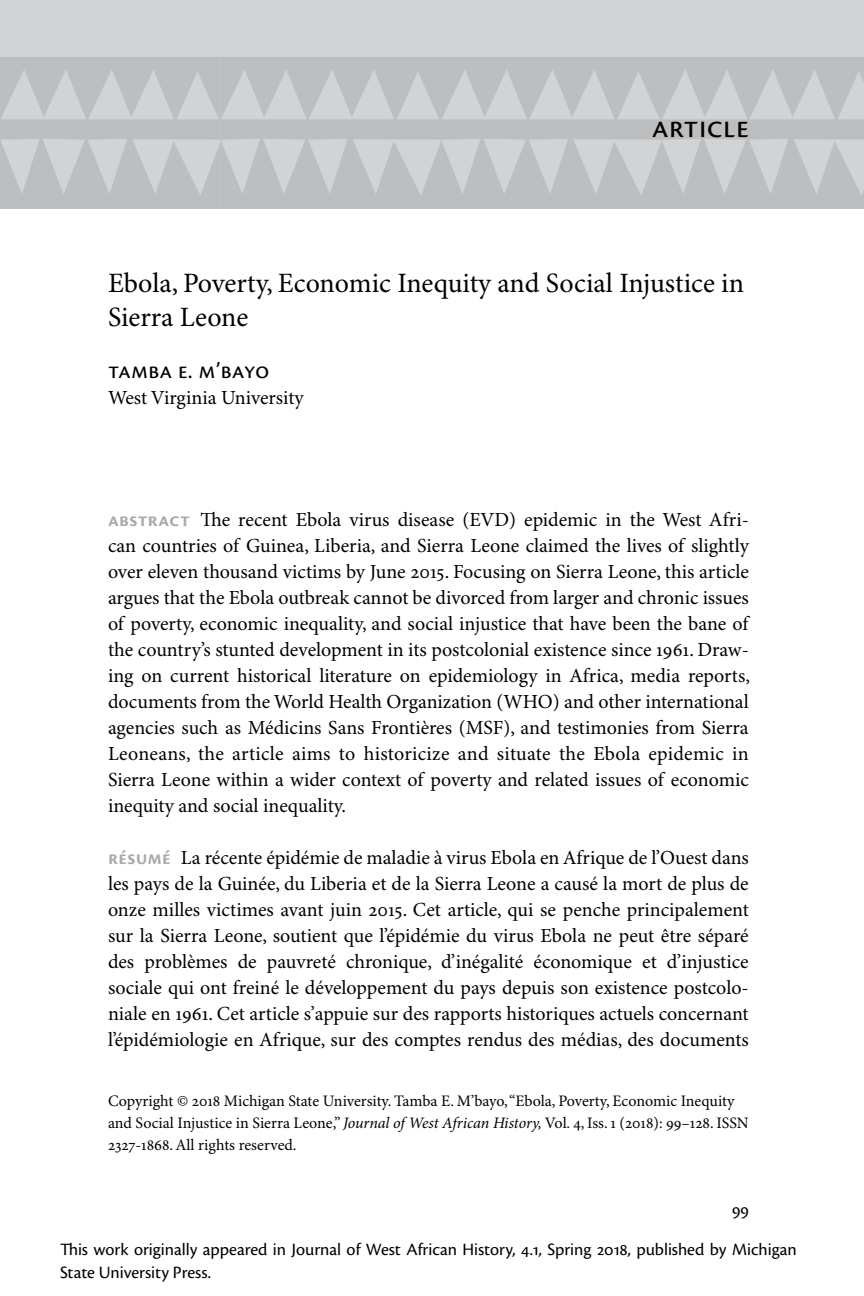
<style>
.page{position:relative;width:864px;height:1296px;background:#fff}
.page>*{position:absolute;margin:0;border:0;box-sizing:border-box;transform-origin:0 0}
.t1{font:32px "Cronos Pro";letter-spacing:.02em;color:#000}
.t2{font:28px/34px "Minion Pro";letter-spacing:-.005em;color:#000}
.t3{font:24px "Cronos Pro";letter-spacing:.02em;color:#000}
.t4{font:20px/26px "Minion Pro";color:#000;text-align:justify}
.t5{font:18px/23px "Cronos Pro";color:#000}
.t6{font:16px/22px "Minion Pro";color:#000}
.s1{font-family:"Cronos Pro";font-weight:600;color:#a7a9ac}
.s2{font-style:italic}
</style>
<div class="page">
<div style="left:0;top:0;width:864px;height:209px;background:#d1d3d4"></div>
<h1 class="t1" style="left:652px;top:109px;width:98px">article</h1>
<h2 class="t2" style="left:108px;top:267px;width:638px">Ebola, Poverty, Economic Inequity and Social Injustice in<br>Sierra Leone</h2>
<p class="t3" style="left:108px;top:357px;width:162px">tamba e. m’bayo</p>
<p class="t4" style="left:108px;top:386px;width:197px">West Virginia University</p>
<p class="t4" style="left:108px;top:508px;width:643px"><span class="s1">abstract</span> The recent Ebola virus disease (EVD) epidemic in the West Afri&shy;can countries of Guinea, Liberia, and Sierra Leone claimed the lives of slightly over eleven thousand victims by June 2015. Focusing on Sierra Leone, this article argues that the Ebola outbreak cannot be divorced from larger and chronic issues of poverty, economic inequality, and social injustice that have been the bane of the country’s stunted development in its postcolonial existence since 1961. Draw&shy;ing on current historical literature on epidemiology in Africa, media reports, documents from the World Health Organization (WHO) and other international agencies such as Médicins Sans Frontières (MSF), and testimonies from Sierra Leoneans, the article aims to historicize and situate the Ebola epidemic in Sierra Leone within a wider context of poverty and related issues of economic inequity and social inequality.</p>
<p class="t4" style="left:108px;top:846px;width:642px"><span class="s1">résumé</span> La récente épidémie de maladie à virus Ebola en Afrique de l’Ouest dans les pays de la Guinée, du Liberia et de la Sierra Leone a causé la mort de plus de onze milles victimes avant juin 2015. Cet article, qui se penche principalement sur la Sierra Leone, soutient que l’épidémie du virus Ebola ne peut être séparé des problèmes de pauvreté chronique, d’inégalité économique et d’injustice sociale qui ont freiné le développement du pays depuis son existence postcolo&shy;niale en 1961. Cet article s’appuie sur des rapports historiques actuels concernant l’épidémiologie en Afrique, sur des comptes rendus des médias, des documents</p>
<p class="t6" style="left:108px;top:1091px;width:642px">Copyright © 2018 Michigan State University. Tamba E. M’bayo, “Ebola, Poverty, Economic Inequity and Social Injustice in Sierra Leone,” <span class="s2">Journal of West African History,</span> Vol. 4, Iss. 1 (2018): 99–128. ISSN<br>2327-1868. All rights reserved.</p>
<p class="t5" style="left:732px;top:1201px;width:18px">99</p>
<p class="t5" style="left:60px;top:1237px;width:738px">This work originally appeared in Journal of West African History, 4.1, Spring 2018, published by Michigan<br>State University Press.</p>
</div>
